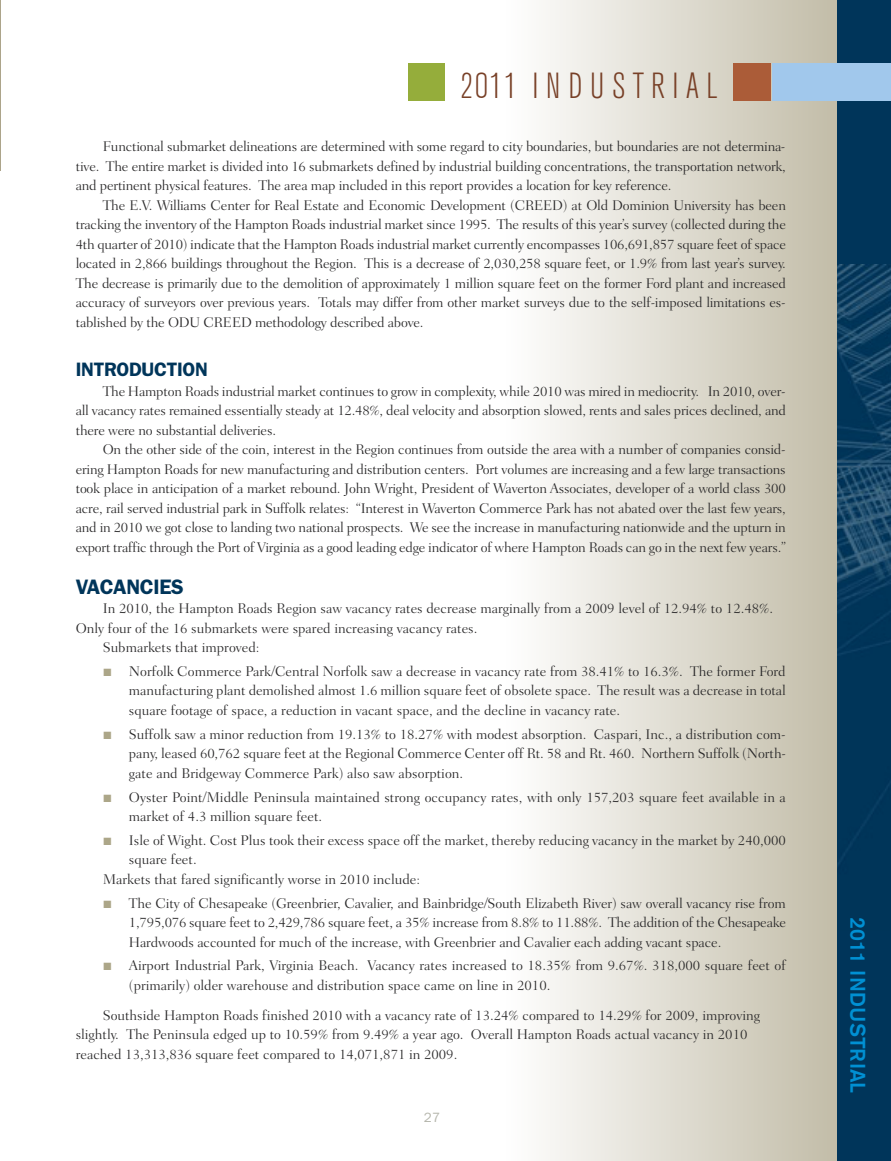
<style>
.page{position:relative;width:891px;height:1161px;background:#fff}
.page>*{position:absolute;margin:0;border:0;box-sizing:border-box;transform-origin:0 0}
.t1{font:300 condensed 36px "Akzidenz Grotesk BE";letter-spacing:.2em;color:#784027}
.t2{font:500 21px "Akzidenz Grotesk BE";color:#0090d3}
.t3{font:600 21px "Franklin Gothic";letter-spacing:-.015em;color:#00355a}
.t4{font:600 19.5px "Franklin Gothic";letter-spacing:-.015em;color:#00355a}
.t5{font:300 14.25px/19.5px "Fairfield LH";color:#272627;text-align:justify}
.t6{font:13.5px "Franklin Gothic";color:#b5b6ac}
.s1{color:#aca688}
</style>
<div class="page">
<div style="left:506px;top:0;width:356px;height:1161px;background:linear-gradient(to right,#fefefe,#beb8a2)"></div>
<div style="left:837px;top:0;width:54px;height:1161px;background:#00355a"></div>
<img style="left:837px;top:264px;width:54px;height:600px">
<div style="left:734px;top:63px;width:37px;height:38px;background:#ab5c38"></div>
<div style="left:772px;top:63px;width:119px;height:38px;background:#a1c8ec"></div>
<div style="left:408px;top:63px;width:36px;height:38px;background:#95ad3b"></div>
<h1 class="t1" style="left:461px;top:73px;width:259px">2011 INDUSTRIAL</h1>
<p class="t5" style="left:76px;top:138px;width:712px;text-indent:27px">Functional submarket delineations are determined with some regard to city boundaries, but boundaries are not determina&shy;tive. The entire market is divided into 16 submarkets defined by industrial building concentrations, the transportation network, and pertinent physical features. The area map included in this report provides a location for key reference.</p>
<p class="t5" style="left:76px;top:196px;width:712px;text-indent:27px">The E.V. Williams Center for Real Estate and Economic Development (CREED) at Old Dominion University has been tracking the inventory of the Hampton Roads industrial market since 1995. The results of this year’s survey (collected during the 4th quarter of 2010) indicate that the Hampton Roads industrial market currently encompasses 106,691,857 square feet of space located in 2,866 buildings throughout the Region. This is a decrease of 2,030,258 square feet, or 1.9% from last year’s survey.<br>The decrease is primarily due to the demolition of approximately 1 million square feet on the former Ford plant and increased accuracy of surveyors over previous years. Totals may differ from other market surveys due to the self-imposed limitations es&shy;tablished by the ODU CREED methodology described above.</p>
<h3 class="t4" style="left:76px;top:363px;width:134px">INTRODUCTION</h3>
<p class="t5" style="left:76px;top:382px;width:712px;text-indent:27px">The Hampton Roads industrial market continues to grow in complexity, while 2010 was mired in mediocrity. In 2010, over&shy;all vacancy rates remained essentially steady at 12.48%, deal velocity and absorption slowed, rents and sales prices declined, and there were no substantial deliveries.</p>
<p class="t5" style="left:76px;top:441px;width:712px;text-indent:27px">On the other side of the coin, interest in the Region continues from outside the area with a number of companies consid&shy;ering Hampton Roads for new manufacturing and distribution centers. Port volumes are increasing and a few large transactions took place in anticipation of a market rebound. John Wright, President of Waverton Associates, developer of a world class 300 acre, rail served industrial park in Suffolk relates: “Interest in Waverton Commerce Park has not abated over the last few years, and in 2010 we got close to landing two national prospects. We see the increase in manufacturing nationwide and the upturn in export traffic through the Port of Virginia as a good leading edge indicator of where Hampton Roads can go in the next few years.”</p>
<h2 class="t3" style="left:76px;top:579px;width:110px">VACANCIES</h2>
<p class="t5" style="left:103px;top:600px;width:672px">In 2010, the Hampton Roads Region saw vacancy rates decrease marginally from a 2009 level of 12.94% to 12.48%.</p>
<p class="t5" style="left:76px;top:619px;width:403px">Only four of the 16 submarkets were spared increasing vacancy rates.</p>
<p class="t5" style="left:103px;top:639px;width:158px">Submarkets that improved:</p>
<p class="t5" style="left:129px;top:663px;width:659px;text-indent:-25px"><span class="s1">■</span> Norfolk Commerce Park/Central Norfolk saw a decrease in vacancy rate from 38.41% to 16.3%. The former Ford manufacturing plant demolished almost 1.6 million square feet of obsolete space. The result was a decrease in total square footage of space, a reduction in vacant space, and the decline in vacancy rate.</p>
<p class="t5" style="left:129px;top:725px;width:659px;text-indent:-25px"><span class="s1">■</span> Suffolk saw a minor reduction from 19.13% to 18.27% with modest absorption. Caspari, Inc., a distribution com&shy;pany, leased 60,762 square feet at the Regional Commerce Center off Rt. 58 and Rt. 460. Northern Suffolk (North&shy;gate and Bridgeway Commerce Park) also saw absorption.</p>
<p class="t5" style="left:129px;top:788px;width:658px;text-indent:-25px"><span class="s1">■</span> Oyster Point/Middle Peninsula maintained strong occupancy rates, with only 157,203 square feet available in a market of 4.3 million square feet.</p>
<p class="t5" style="left:104px;top:832px;width:684px"><span class="s1">■</span> Isle of Wight. Cost Plus took their excess space off the market, thereby reducing vacancy in the market by 240,000</p>
<p class="t5" style="left:129px;top:851px;width:69px">square feet.</p>
<p class="t5" style="left:103px;top:871px;width:319px">Markets that fared significantly worse in 2010 include:</p>
<p class="t5" style="left:129px;top:894px;width:659px;text-indent:-25px"><span class="s1">■</span> The City of Chesapeake (Greenbrier, Cavalier, and Bainbridge/South Elizabeth River) saw overall vacancy rise from 1,795,076 square feet to 2,429,786 square feet, a 35% increase from 8.8% to 11.88%. The addition of the Chesapeake Hardwoods accounted for much of the increase, with Greenbrier and Cavalier each adding vacant space.</p>
<p class="t5" style="left:129px;top:957px;width:659px;text-indent:-25px"><span class="s1">■</span> Airport Industrial Park, Virginia Beach. Vacancy rates increased to 18.35% from 9.67%. 318,000 square feet of (primarily) older warehouse and distribution space came on line in 2010.</p>
<p class="t5" style="left:76px;top:1007px;width:686px;text-align:left;text-indent:27px">Southside Hampton Roads finished 2010 with a vacancy rate of 13.24% compared to 14.29% for 2009, improving slightly. The Peninsula edged up to 10.59% from 9.49% a year ago. Overall Hampton Roads actual vacancy in 2010 reached 13,313,836 square feet compared to 14,071,871 in 2009.</p>
<p class="t6" style="left:424px;top:1112px;width:18px">27</p>
<h2 class="t2" style="left:865px;top:917px;width:178px;rotate:90deg">2011 INDUSTRIAL</h2>
</div>
